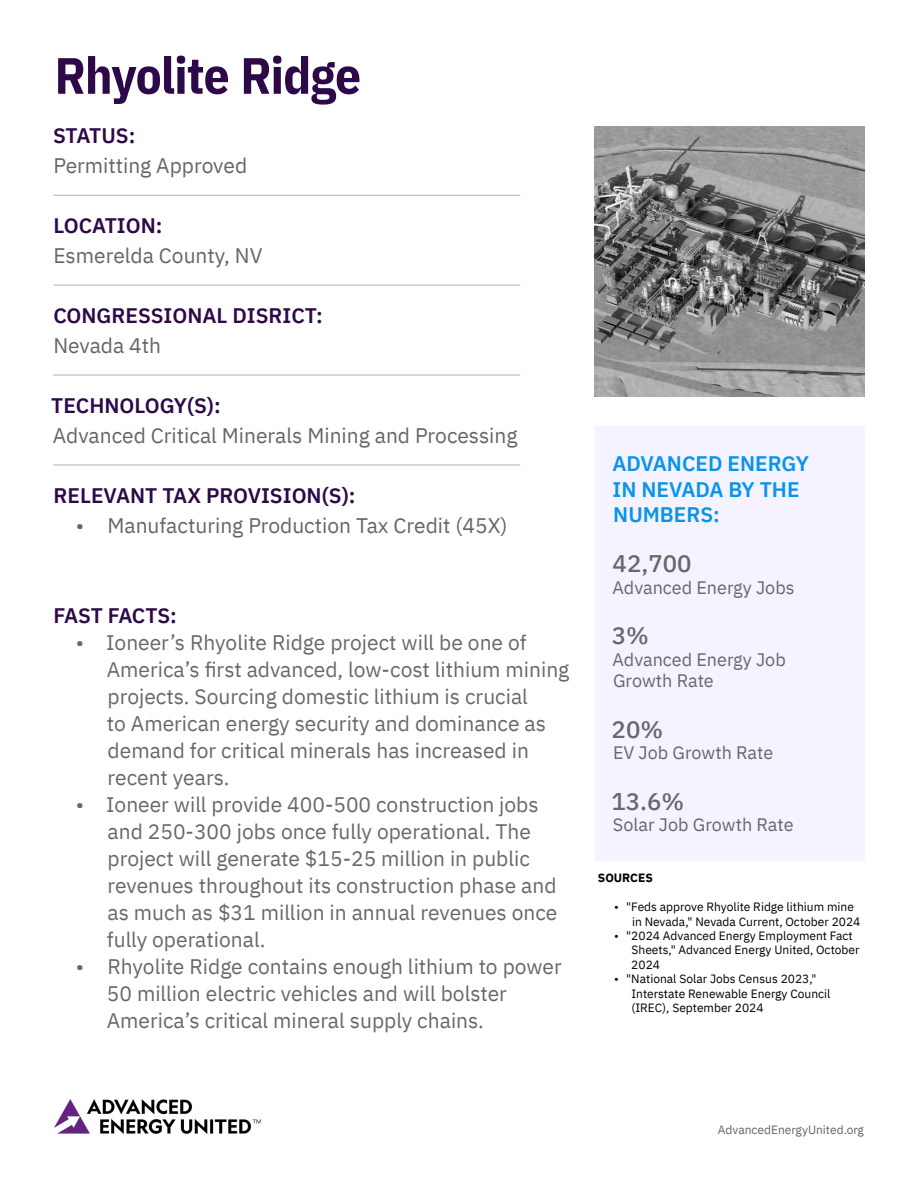
<style>
.page{position:relative;width:918px;height:1188px;background:#fff}
.page>*{position:absolute;margin:0;border:0;box-sizing:border-box;transform-origin:0 0}
.t1{font:700 51px "IBM Plex Sans Cond";letter-spacing:-.015em;color:#2e0949}
.Deck{font:500 24px "IBM Plex Sans";color:#686868}
.t2{font:21px/27px "IBM Plex Sans";color:#686868}
.Deck-2{font:21px "IBM Plex Sans";color:#666466}
.Deck-3{font:600 21px "IBM Plex Sans";color:#2e0949}
.Deck-4{font:600 21px/25.2px "IBM Plex Sans";color:#0893ed}
.Deck-5{font:600 21px "IBM Plex Sans";letter-spacing:-.02em;color:#2e0949}
.Deck-6{font:18px/21.6px "IBM Plex Sans";color:#686868}
.t3{font:12px/14.4px "IBM Plex Sans";color:#000}
.t4{font:12px "IBM Plex Sans";color:#666466}
.Deck-7{font:700 12px "IBM Plex Sans";color:#000}
</style>
<div class="page">
<img style="left:54px;top:1100px;width:207px;height:34px">
<img style="left:595px;top:127px;width:270px;height:270px">
<div style="left:595px;top:426px;width:270px;height:435px;background:#f4f3ff"></div>
<hr style="left:53px;top:465px;width:467px;height:1px;background:#b4b4b5">
<hr style="left:53px;top:375px;width:467px;height:1px;background:#b4b4b5">
<hr style="left:53px;top:285px;width:467px;height:1px;background:#b4b4b5">
<hr style="left:53px;top:195px;width:467px;height:1px;background:#b4b4b5">
<p class="t1" style="left:55px;top:35px;width:308px">Rhyolite Ridge</p>
<p class="Deck-3" style="left:53px;top:119px;width:84px">STATUS:</p>
<p class="Deck-2" style="left:53px;top:150px;width:195px">Permitting Approved</p>
<p class="Deck-3" style="left:54px;top:209px;width:110px">LOCATION:</p>
<p class="Deck-2" style="left:53px;top:240px;width:211px">Esmerelda County, NV</p>
<p class="Deck-3" style="left:53px;top:299px;width:271px">CONGRESSIONAL DISRICT:</p>
<p class="Deck-2" style="left:53px;top:330px;width:109px">Nevada 4th</p>
<p class="Deck-3" style="left:51px;top:389px;width:171px">TECHNOLOGY(S):</p>
<p class="Deck-2" style="left:53px;top:420px;width:466px">Advanced Critical Minerals Mining and Processing</p>
<p class="Deck-3" style="left:54px;top:479px;width:303px">RELEVANT TAX PROVISION(S):</p>
<p class="Deck-2" style="left:76px;top:510px;width:433px">• Manufacturing Production Tax Credit (45X)</p>
<p class="Deck-5" style="left:54px;top:599px;width:125px">FAST FACTS:</p>
<p class="t2" style="left:107px;top:627px;width:464px;text-indent:-31px">• Ioneer’s Rhyolite Ridge project will be one of America’s first advanced, low-cost lithium mining projects. Sourcing domestic lithium is crucial<br>to American energy security and dominance as demand for critical minerals has increased in recent years.</p>
<p class="t2" style="left:107px;top:789px;width:452px;text-indent:-31px">• Ioneer will provide 400-500 construction jobs and 250-300 jobs once fully operational. The project will generate $15-25 million in public revenues throughout its construction phase and as much as $31 million in annual revenues once fully operational.</p>
<p class="t2" style="left:107px;top:951px;width:456px;text-indent:-31px">• Rhyolite Ridge contains enough lithium to power<br>50 million electric vehicles and will bolster<br>America’s critical mineral supply chains.</p>
<p class="Deck-4" style="left:612px;top:450px;width:198px">ADVANCED ENERGY<br>IN NEVADA BY THE<br>NUMBERS:</p>
<p class="Deck" style="left:613px;top:545px;width:80px">42,700</p>
<p class="Deck-6" style="left:612px;top:575px;width:184px">Advanced Energy Jobs</p>
<p class="Deck" style="left:612px;top:617px;width:39px">3%</p>
<p class="Deck-6" style="left:612px;top:647px;width:175px">Advanced Energy Job<br>Growth Rate</p>
<p class="Deck" style="left:612px;top:711px;width:53px">20%</p>
<p class="Deck-6" style="left:613px;top:741px;width:162px">EV Job Growth Rate</p>
<p class="Deck" style="left:611px;top:783px;width:74px">13.6%</p>
<p class="Deck-6" style="left:613px;top:813px;width:182px">Solar Job Growth Rate</p>
<p class="Deck-7" style="left:598px;top:869px;width:56px">SOURCES</p>
<p class="t3" style="left:632px;top:899px;width:230px;text-indent:-18px">• "Feds approve Rhyolite Ridge lithium mine in Nevada," Nevada Current, October 2024</p>
<p class="t3" style="left:631px;top:928px;width:230px;text-indent:-17px">• "2024 Advanced Energy Employment Fact<br>Sheets," Advanced Energy United, October<br>2024</p>
<p class="t3" style="left:631px;top:971px;width:201px;text-indent:-17px">• "National Solar Jobs Census 2023,"<br>Interstate Renewable Energy Council (IREC), September 2024</p>
<p class="t4" style="left:718px;top:1121px;width:148px">AdvancedEnergyUnited.org</p>
</div>
